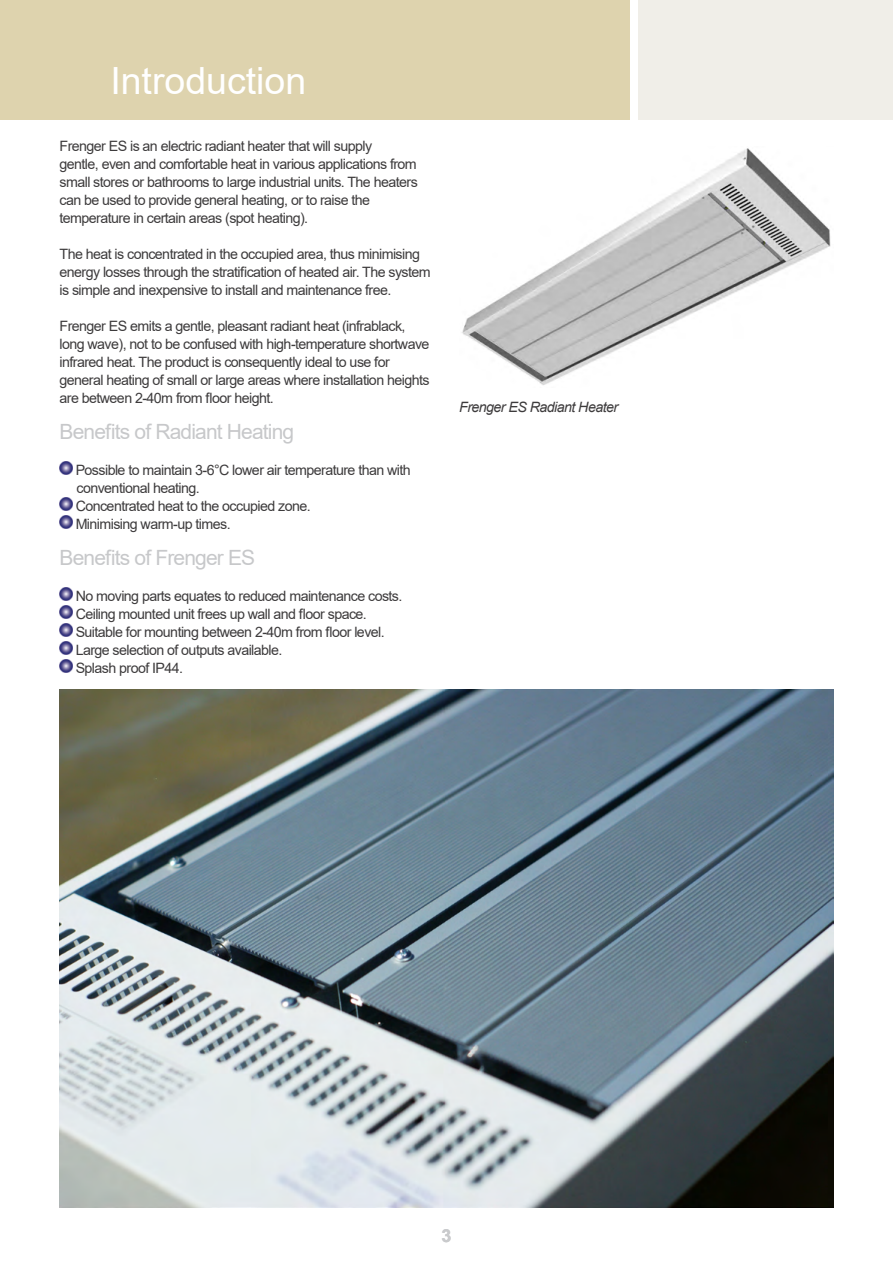
<style>
.page{position:relative;width:893px;height:1263px;background:#fff}
.page>*{position:absolute;margin:0;border:0;box-sizing:border-box;transform-origin:0 0}
.t1{font:37.5px "Arial";color:#fff}
.t2{font:21px "Arial";letter-spacing:-.04em;color:#c7c8ca}
.t3{font:700 18px "Arial";color:#c9cacc}
.t4{font:14.25px/18px "Arial";letter-spacing:-.04em;color:#3d3b3c}
.t5{font:italic 14.25px "Arial";letter-spacing:-.04em;color:#3d3b3c}
</style>
<div class="page">
<div style="left:638px;top:0;width:255px;height:119px;background:#f0eee8"></div>
<div style="left:0;top:0;width:630px;height:119px;background:#ded3ae"></div>
<img style="left:60px;top:461px;width:13px;height:14px">
<img style="left:60px;top:497px;width:13px;height:14px">
<img style="left:60px;top:515px;width:13px;height:14px">
<img style="left:60px;top:587px;width:13px;height:14px">
<img style="left:60px;top:605px;width:13px;height:14px">
<img style="left:60px;top:623px;width:13px;height:14px">
<img style="left:60px;top:641px;width:13px;height:14px">
<img style="left:60px;top:659px;width:13px;height:14px">
<img style="left:60px;top:690px;width:773px;height:518px">
<img style="left:462px;top:148px;width:369px;height:237px">
<h1 class="t1" style="left:110px;top:55px;width:197px">Introduction</h1>
<h1 class="t1" style="left:112px;top:55px;width:204px">Header Title</h1>
<p class="t4" style="left:60px;top:137px;width:360px">Frenger ES is an electric radiant heater that will supply<br>gentle, even and comfortable heat in various applications from small stores or bathrooms to large industrial units. The heaters can be used to provide general heating, or to raise the temperature in certain areas (spot heating).</p>
<p class="t4" style="left:60px;top:245px;width:373px">The heat is concentrated in the occupied area, thus minimising energy losses through the stratification of heated air. The system is simple and inexpensive to install and maintenance free.</p>
<p class="t4" style="left:60px;top:317px;width:372px">Frenger ES emits a gentle, pleasant radiant heat (infrablack, long wave), not to be confused with high-temperature shortwave infrared heat. The product is consequently ideal to use for general heating of small or large areas where installation heights are between 2-40m from floor height.</p>
<h2 class="t2" style="left:60px;top:417px;width:236px">Benefits of Radiant Heating</h2>
<p class="t4" style="left:76px;top:461px;width:337px">Possible to maintain 3-6°C lower air temperature than with conventional heating.<br>Concentrated heat to the occupied zone.<br>Minimising warm-up times.</p>
<h2 class="t2" style="left:60px;top:543px;width:197px">Benefits of Frenger ES</h2>
<p class="t4" style="left:76px;top:587px;width:328px">No moving parts equates to reduced maintenance costs.<br>Ceiling mounted unit frees up wall and floor space.<br>Suitable for mounting between 2-40m from floor level.<br>Large selection of outputs available.<br>Splash proof IP44.</p>
<p class="t5" style="left:459px;top:397px;width:160px">Frenger ES Radiant Heater</p>
<p class="t3" style="left:441px;top:1223px;width:12px">3</p>
</div>
